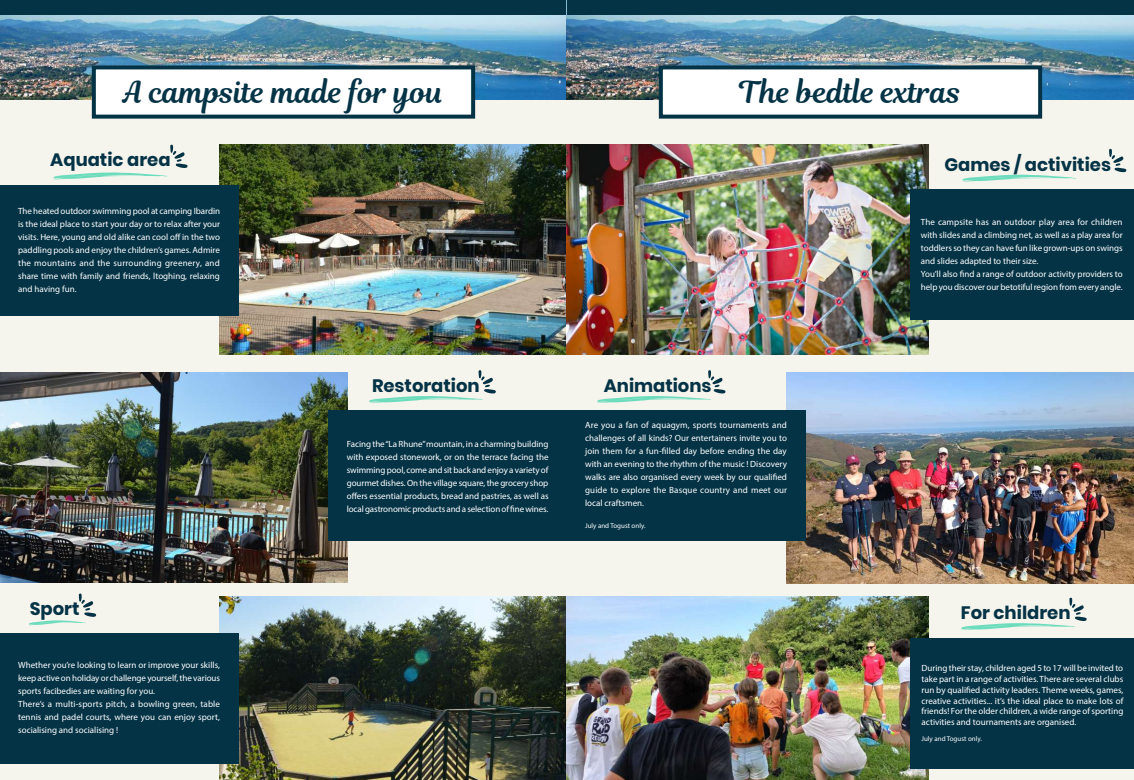
<style>
.page{position:relative;width:1134px;height:780px;background:#f5f4ed}
.page>*{position:absolute;margin:0;border:0;box-sizing:border-box;transform-origin:0 0}
.t1{font:30px "Magnolia Script";color:#053346}
.t2{font:700 18px "Poppins";color:#053346}
.t3{font:9px/13px "Myriad Pro";color:#fff;text-align:justify}
.t4{font:7px "Myriad Pro";color:#fff}
</style>
<div class="page">
<img style="left:0;top:14px;width:567px;height:85px">
<div style="left:0;top:0;width:567px;height:14px;background:#053346"></div>
<div style="left:92px;top:65px;width:383px;height:54px;background:#fff;border:4px solid #053346"></div>
<img style="left:220px;top:145px;width:347px;height:210px">
<img style="left:567px;top:14px;width:567px;height:85px">
<div style="left:567px;top:0;width:567px;height:14px;background:#053346"></div>
<div style="left:659px;top:65px;width:383px;height:54px;background:#fff;border:4px solid #053346"></div>
<div style="left:0;top:185px;width:238px;height:130px;background:#053346"></div>
<img style="left:220px;top:596px;width:347px;height:184px">
<div style="left:0;top:633px;width:238px;height:131px;background:#053346"></div>
<img style="left:0;top:372px;width:348px;height:210px">
<div style="left:329px;top:410px;width:238px;height:130px;background:#053346"></div>
<img style="left:567px;top:145px;width:362px;height:210px">
<svg style="left:1109px;top:149px;width:17px;height:23px"></svg>
<div style="left:910px;top:189px;width:224px;height:130px;background:#053346"></div>
<img style="left:567px;top:596px;width:362px;height:184px">
<div style="left:910px;top:638px;width:224px;height:130px;background:#053346"></div>
<img style="left:787px;top:373px;width:347px;height:210px">
<div style="left:567px;top:410px;width:238px;height:130px;background:#053346"></div>
<svg style="left:54px;top:144px;width:134px;height:36px"></svg>
<svg style="left:369px;top:370px;width:127px;height:33px"></svg>
<svg style="left:29px;top:593px;width:67px;height:33px"></svg>
<svg style="left:962px;top:175px;width:114px;height:7px"></svg>
<svg style="left:597px;top:370px;width:129px;height:33px"></svg>
<svg style="left:961px;top:597px;width:126px;height:33px"></svg>
<h1 class="t1" style="left:123px;top:71px;width:322px">A campsite made for you</h1>
<h1 class="t1" style="left:740px;top:71px;width:223px">The bedtle extras</h1>
<h2 class="t2" style="left:50px;top:150px;width:122px">Aquatic area</h2>
<p class="t3" style="left:18px;top:205px;width:203px">The heated outdoor swimming pool at camping Ibardin is the ideal place to start your day or to relax after your visits. Here, young and old alike can cool off in the two paddling pools and enjoy the children’s games. Admire the mountains and the surrounding greenery, and share time with family and friends, ltoghing, relaxing and having fun.</p>
<h2 class="t2" style="left:30px;top:598px;width:51px">Sport</h2>
<p class="t3" style="left:18px;top:658px;width:203px;text-align:left">Whether you’re looking to learn or improve your skills, keep active on holiday or challenge yourself, the various sports facibedies are waiting for you.<br>There’s a multi-sports pitch, a bowling green, table tennis and padel courts, where you can enjoy sport, socialising and socialising !</p>
<h2 class="t2" style="left:372px;top:375px;width:109px">Restoration</h2>
<p class="t3" style="left:347px;top:437px;width:203px">Facing the “La Rhune” mountain, in a charming building with exposed stonework, or on the terrace facing the swimming pool, come and sit back and enjoy a variety of gourmet dishes. On the village square, the grocery shop offers essential products, bread and pastries, as well as local gastronomic products and a selection of fine wines.</p>
<h2 class="t2" style="left:604px;top:375px;width:109px">Animations</h2>
<p class="t3" style="left:585px;top:418px;width:203px">Are you a fan of aquagym, sports tournaments and challenges of all kinds? Our entertainers invite you to join them for a fun-filled day before ending the day with an evening to the rhythm of the music ! Discovery walks are also organised every week by our qualified guide to explore the Basque country and meet our local craftsmen.</p>
<p class="t4" style="left:585px;top:521px;width:62px">July and Togust only.</p>
<h2 class="t2" style="left:944px;top:154px;width:168px">Games / activities</h2>
<p class="t3" style="left:921px;top:215px;width:203px;text-align:left">The campsite has an outdoor play area for children with slides and a climbing net, as well as a play area for toddlers so they can have fun like grown-ups on swings and slides adapted to their size.<br>You’ll also find a range of outdoor activity providers to help you discover our betotiful region from every angle.</p>
<h2 class="t2" style="left:961px;top:602px;width:111px">For children</h2>
<p class="t3" style="left:921px;top:662px;width:203px;line-height:10.8px">During their stay, children aged 5 to 17 will be invited to take part in a range of activities. There are several clubs run by qualified activity leaders. Theme weeks, games, creative activities... it’s the ideal place to make lots of friends! For the older children, a wide range of sporting activities and tournaments are organised.</p>
<p class="t4" style="left:921px;top:734px;width:62px">July and Togust only.</p>
</div>
